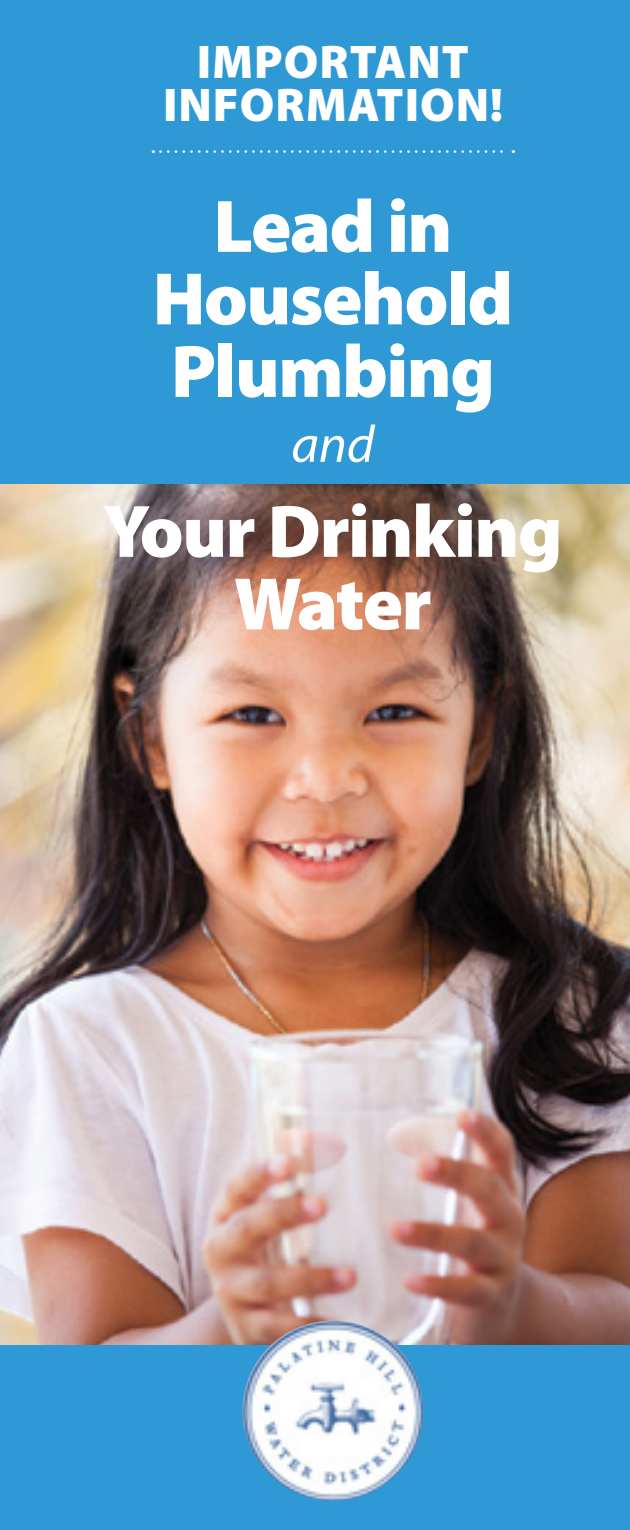
<style>
.page{position:relative;width:630px;height:1530px;background:#2e99d5}
.page>*{position:absolute;margin:0;border:0;box-sizing:border-box;transform-origin:0 0}
.t1{font:900 75px/72.5px "Myriad Pro";letter-spacing:-.02em;color:#fff;text-align:center}
.t2{font:italic 52.5px "Myriad Pro";color:#fff}
.t3{font:900 47.5px/42.5px "Myriad Pro";letter-spacing:.02em;color:#fff;text-align:center}
</style>
<div class="page">
<img style="left:0;top:485px;width:630px;height:860px">
<svg style="left:160px;top:150px;width:354px;height:3px"></svg>
<img style="left:243px;top:1321px;width:180px;height:180px;border-radius:90px">
<p class="t3" style="left:163px;top:41px;width:342px">IMPORTANT<br>INFORMATION!</p>
<p class="t1" style="left:153px;top:191px;width:362px">Lead in<br>Household<br>Plumbing</p>
<p class="t2" style="left:291px;top:412px;width:85px">and</p>
<p class="t1" style="left:103px;top:496px;width:461px">Your Drinking<br>Water</p>
</div>
